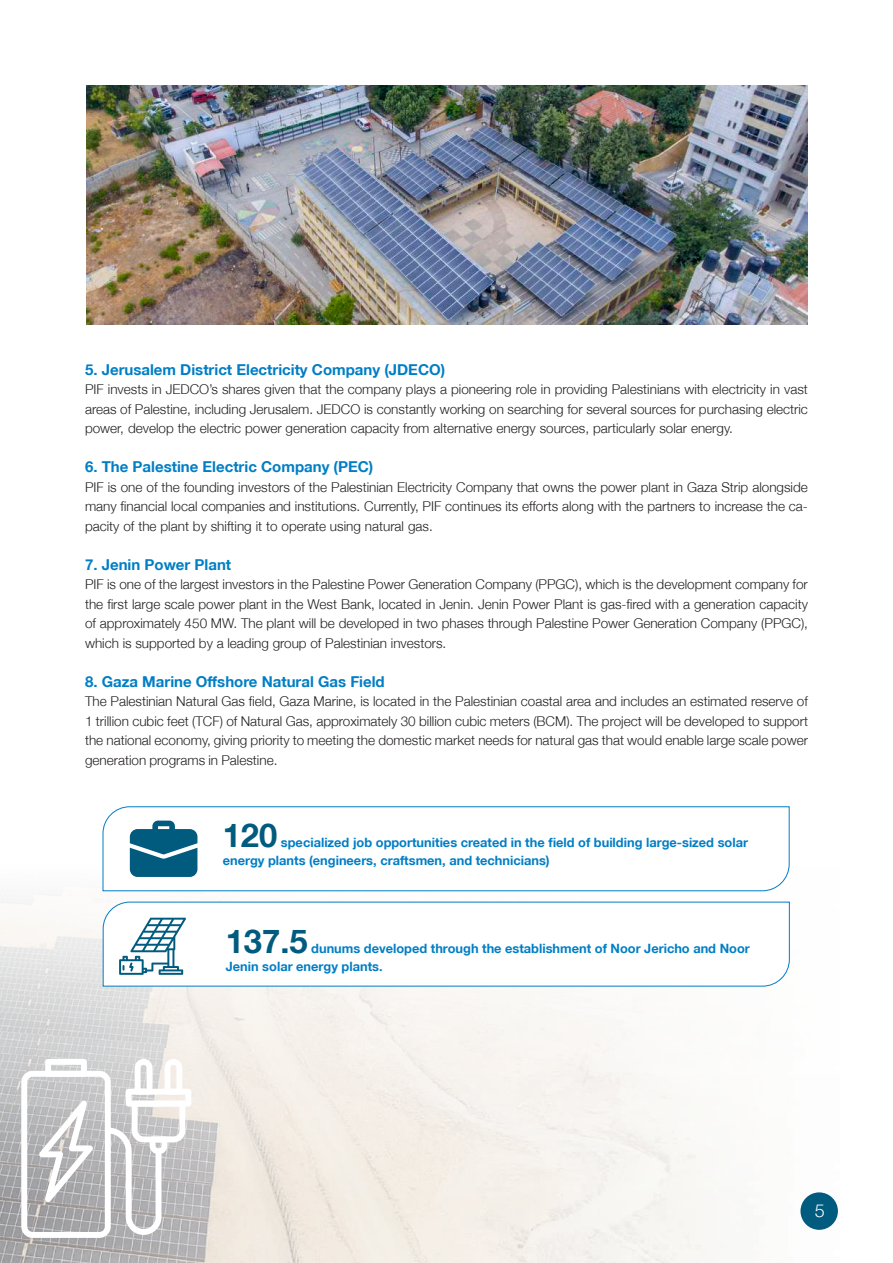
<style>
.page{position:relative;width:893px;height:1263px;background:#fff}
.page>*{position:absolute;margin:0;border:0;box-sizing:border-box;transform-origin:0 0}
.t1{font:700 32.7px "Helvetica Neue LT Arabic";color:#005b7f}
.t2{font:300 18px "Helvetica Neue LT Arabic";color:#fff}
.t3{font:700 15px "Helvetica Neue LT Arabic";color:#007ec5}
.t4{font:300 13.5px/19.5px "Helvetica Neue LT Arabic";color:#231f20;text-align:justify}
.t5{font:700 12.75px/18.5px "Helvetica Neue LT Arabic";color:#007ec5}
</style>
<div class="page">
<img style="left:0;top:891px;width:838px;height:372px">
<svg style="left:21px;top:1059px;width:170px;height:179px"></svg>
<svg style="left:102px;top:806px;width:688px;height:85px"></svg>
<svg style="left:130px;top:821px;width:67px;height:56px"></svg>
<svg style="left:102px;top:901px;width:688px;height:86px"></svg>
<svg style="left:119px;top:918px;width:67px;height:57px"></svg>
<img style="left:86px;top:85px;width:722px;height:240px">
<div style="left:800px;top:1192px;width:38px;height:38px;background:#005b7f;border-radius:50%"></div>
<p class="t3" style="left:85px;top:361px;width:362px">5. Jerusalem District Electricity Company (JDECO)</p>
<p class="t4" style="left:85px;top:380px;width:724px">PIF invests in JEDCO’s shares given that the company plays a pioneering role in providing Palestinians with electricity in vast areas of Palestine, including Jerusalem. JEDCO is constantly working on searching for several sources for purchasing electric power, develop the electric power generation capacity from alternative energy sources, particularly solar energy.</p>
<p class="t3" style="left:85px;top:458px;width:290px">6. The Palestine Electric Company (PEC)</p>
<p class="t4" style="left:85px;top:477px;width:724px">PIF is one of the founding investors of the Palestinian Electricity Company that owns the power plant in Gaza Strip alongside many financial local companies and institutions. Currently, PIF continues its efforts along with the partners to increase the ca&shy;pacity of the plant by shifting it to operate using natural gas.</p>
<p class="t3" style="left:85px;top:556px;width:148px">7. Jenin Power Plant</p>
<p class="t4" style="left:85px;top:575px;width:724px">PIF is one of the largest investors in the Palestine Power Generation Company (PPGC), which is the development company for the first large scale power plant in the West Bank, located in Jenin. Jenin Power Plant is gas-fired with a generation capacity of approximately 450 MW. The plant will be developed in two phases through Palestine Power Generation Company (PPGC), which is supported by a leading group of Palestinian investors.</p>
<p class="t3" style="left:85px;top:673px;width:301px">8. Gaza Marine Offshore Natural Gas Field</p>
<p class="t4" style="left:85px;top:692px;width:724px">The Palestinian Natural Gas field, Gaza Marine, is located in the Palestinian coastal area and includes an estimated reserve of 1 trillion cubic feet (TCF) of Natural Gas, approximately 30 billion cubic meters (BCM). The project will be developed to support the national economy, giving priority to meeting the domestic market needs for natural gas that would enable large scale power generation programs in Palestine.</p>
<h1 class="t1" style="left:223px;top:816px;width:56px">120</h1>
<p class="t5" style="left:223px;top:833px;width:527px;text-indent:58px">specialized job opportunities created in the field of building large-sized solar energy plants (engineers, craftsmen, and technicians)</p>
<h1 class="t1" style="left:226px;top:922px;width:83px">137.5</h1>
<p class="t5" style="left:226px;top:939px;width:526px;text-indent:85px">dunums developed through the establishment of Noor Jericho and Noor<br>Jenin solar energy plants.</p>
<h2 class="t2" style="left:815px;top:1200px;width:12px">5</h2>
</div>
